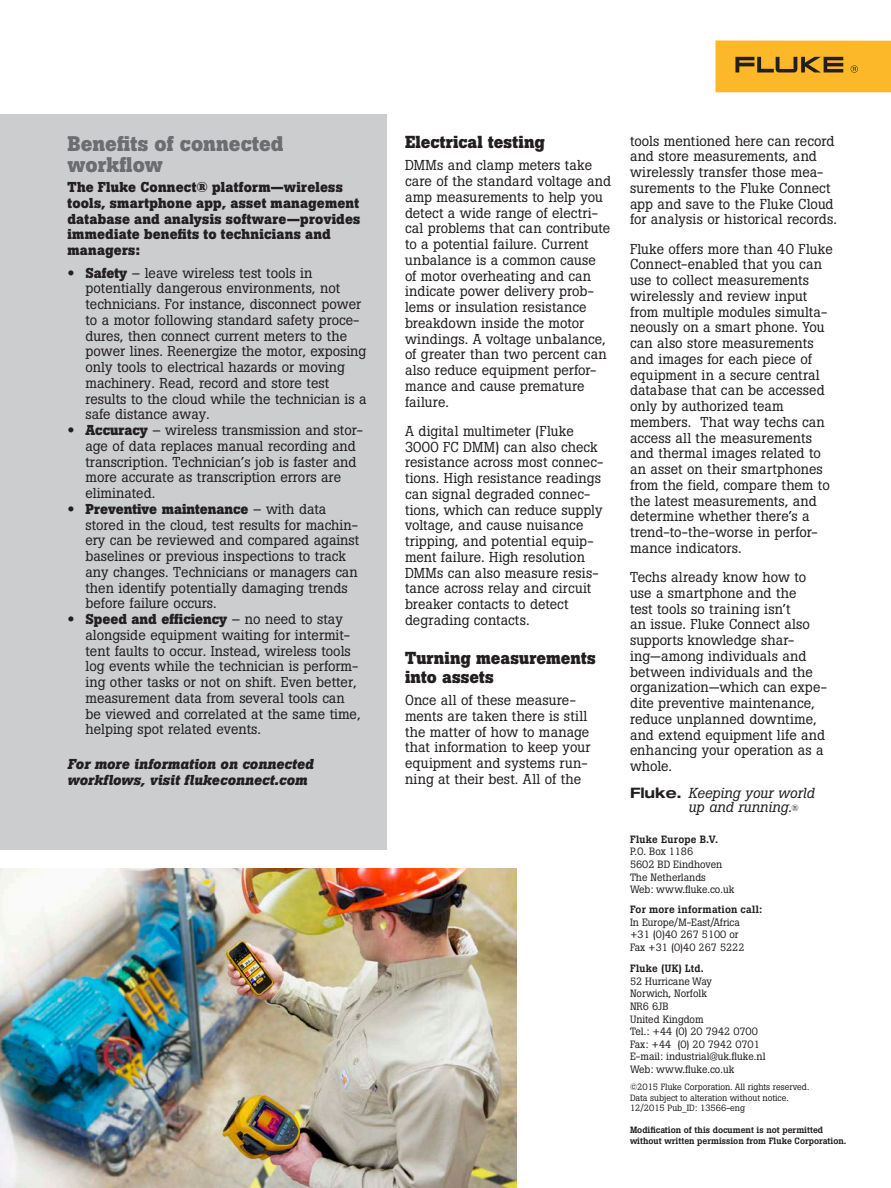
<style>
.page{position:relative;width:891px;height:1188px;background:#fff}
.page>*{position:absolute;margin:0;border:0;box-sizing:border-box;transform-origin:0 0}
.t1{font:700 21px/21px "Boton Pro";color:#6c6d70}
.Subhead_1{font:700 17.25px/18.8px "Boton Pro";letter-spacing:.005em;color:#231f20}
.t2{font:italic 14.4px/14.4px "Boton Pro";color:#231f20}
.Body{font:14.25px/15.8px "Boton Pro";letter-spacing:.005em;color:#231f20}
.bullet_copy{font:14.25px/15.8px "Boton Pro";color:#231f20}
.t3{font:700 14.25px/15.8px "Boton Pro";letter-spacing:.015em;color:#231f20}
.body_before_bullet_c{font:italic 700 14.25px/15.8px "Boton Pro";letter-spacing:.01em;color:#231f20}
.Address_regular{font:10.5px/12.6px "Boton Pro";color:#231f20}
.Address_medium{font:500 10.5px "Boton Pro";letter-spacing:.02em;color:#231f20}
.Copyright_line{font:9px/10.8px "Boton Pro";color:#231f20}
.Modifications{font:500 9px/10.8px "Boton Pro";color:#231f20}
.s1{font-family:"Helvetica Neue LT Pro";font-stretch:expanded}
.s2{font-weight:700}
.s3{font-family:"Helvetica Neue LT Std";font-weight:700;font-style:normal;font-stretch:expanded}
.s4{font-style:normal;font-size:9px}
</style>
<div class="page">
<div style="left:716px;top:40px;width:175px;height:52px;background:#fcb828"></div>
<svg style="left:735px;top:57px;width:108px;height:15px"></svg>
<svg style="left:851px;top:65px;width:7px;height:8px"></svg>
<img style="left:1px;top:868px;width:516px;height:320px">
<div style="left:1px;top:114px;width:386px;height:736px;background:#cccdcf"></div>
<p class="t1" style="left:68px;top:133px;width:218px">Benefits of connected workflow</p>
<p class="t3" style="left:68px;top:179px;width:294px">The Fluke Connect® platform—wireless tools, smartphone app, asset management database and analysis software—provides immediate benefits to technicians and managers:</p>
<p class="bullet_copy" style="left:86px;top:265px;width:283px;text-indent:-18px"><span class="s1">•</span> <span class="s2">Safety</span> – leave wireless test tools in potentially dangerous environments, not technicians. For instance, disconnect power to a motor following standard safety proce&shy;dures, then connect current meters to the power lines. Reenergize the motor, exposing only tools to electrical hazards or moving machinery. Read, record and store test results to the cloud while the technician is a safe distance away.</p>
<p class="bullet_copy" style="left:86px;top:422px;width:279px;text-indent:-18px"><span class="s1">•</span> <span class="s2">Accuracy</span> – wireless transmission and stor&shy;age of data replaces manual recording and transcription. Technician’s job is faster and more accurate as transcription errors are eliminated.</p>
<p class="bullet_copy" style="left:86px;top:501px;width:275px;text-indent:-18px"><span class="s1">•</span> <span class="s2">Preventive maintenance</span> – with data stored in the cloud, test results for machin&shy;ery can be reviewed and compared against baselines or previous inspections to track any changes. Technicians or managers can then identify potentially damaging trends before failure occurs.</p>
<p class="bullet_copy" style="left:86px;top:611px;width:277px;text-indent:-18px"><span class="s1">•</span> <span class="s2">Speed and efficiency</span> – no need to stay alongside equipment waiting for intermit&shy;tent faults to occur. Instead, wireless tools log events while the technician is perform&shy;ing other tasks or not on shift. Even better, measurement data from several tools can be viewed and correlated at the same time, helping spot related events.</p>
<p class="body_before_bullet_c" style="left:68px;top:756px;width:247px">For more information on connected workflows, visit flukeconnect.com</p>
<p class="Subhead_1" style="left:405px;top:133px;width:141px">Electrical testing</p>
<p class="Body" style="left:405px;top:158px;width:208px">DMMs and clamp meters take care of the standard voltage and amp measurements to help you detect a wide range of electri&shy;cal problems that can contribute to a potential failure. Current unbalance is a common cause<br>of motor overheating and can indicate power delivery prob&shy;lems or insulation resistance breakdown inside the motor windings. A voltage unbalance, of greater than two percent can also reduce equipment perfor&shy;mance and cause premature failure.</p>
<p class="Body" style="left:405px;top:423px;width:200px">A digital multimeter (Fluke<br>3000 FC DMM) can also check resistance across most connec&shy;tions. High resistance readings can signal degraded connec&shy;tions, which can reduce supply voltage, and cause nuisance tripping, and potential equip&shy;ment failure. High resolution<br>DMMs can also measure resis&shy;tance across relay and circuit breaker contacts to detect degrading contacts.</p>
<p class="Subhead_1" style="left:405px;top:649px;width:192px">Turning measurements into assets</p>
<p class="Body" style="left:405px;top:692px;width:187px">Once all of these measure&shy;ments are taken there is still the matter of how to manage that information to keep your equipment and systems run&shy;ning at their best. All of the</p>
<p class="Body" style="left:630px;top:133px;width:208px">tools mentioned here can record and store measurements, and wirelessly transfer those mea&shy;surements to the Fluke Connect app and save to the Fluke Cloud for analysis or historical records.</p>
<p class="Body" style="left:630px;top:241px;width:204px">Fluke offers more than 40 Fluke<br>Connect-enabled that you can use to collect measurements wirelessly and review input from multiple modules simulta&shy;neously on a smart phone. You can also store measurements and images for each piece of equipment in a secure central database that can be accessed only by authorized team members. That way techs can access all the measurements and thermal images related to an asset on their smartphones from the field, compare them to the latest measurements, and determine whether there’s a trend-to-the-worse in perfor&shy;mance indicators.</p>
<p class="Body" style="left:630px;top:569px;width:199px">Techs already know how to use a smartphone and the<br>test tools so training isn’t<br>an issue. Fluke Connect also supports knowledge shar&shy;ing—among individuals and between individuals and the organization—which can expe&shy;dite preventive maintenance, reduce unplanned downtime, and extend equipment life and enhancing your operation as a whole.</p>
<p class="t2" style="left:688px;top:786px;width:127px;text-indent:-58px"><span class="s3">Fluke.</span> Keeping your world up and running.<span class="s4">®</span></p>
<p class="Address_medium" style="left:630px;top:832px;width:90px">Fluke Europe B.V.</p>
<p class="Address_regular" style="left:630px;top:846px;width:65px">P.O. Box 1186</p>
<p class="Address_regular" style="left:630px;top:858px;width:94px">5602 BD Eindhoven</p>
<p class="Address_regular" style="left:630px;top:871px;width:77px">The Netherlands</p>
<p class="Address_regular" style="left:630px;top:883px;width:106px">Web: www.fluke.co.uk</p>
<p class="Address_medium" style="left:630px;top:903px;width:134px">For more information call:</p>
<p class="Address_regular" style="left:630px;top:916px;width:111px">In Europe/M-East/Africa +31 (0)40 267 5100 or</p>
<p class="Address_regular" style="left:630px;top:941px;width:116px">Fax +31 (0)40 267 5222</p>
<p class="Address_medium" style="left:630px;top:962px;width:75px">Fluke (UK) Ltd.</p>
<p class="Address_regular" style="left:630px;top:975px;width:83px">52 Hurricane Way</p>
<p class="Address_regular" style="left:630px;top:987px;width:78px">Norwich, Norfolk</p>
<p class="Address_regular" style="left:630px;top:1000px;width:40px">NR6 6JB</p>
<p class="Address_regular" style="left:630px;top:1013px;width:75px">United Kingdom</p>
<p class="Address_regular" style="left:630px;top:1025px;width:129px">Tel.: +44 (0) 20 7942 0700</p>
<p class="Address_regular" style="left:630px;top:1038px;width:131px">Fax: +44 (0) 20 7942 0701</p>
<p class="Address_regular" style="left:630px;top:1050px;width:137px">E-mail: industrial@uk.fluke.nl</p>
<p class="Address_regular" style="left:630px;top:1063px;width:106px">Web: www.fluke.co.uk</p>
<p class="Copyright_line" style="left:630px;top:1081px;width:181px">©2015 Fluke Corporation. All rights reserved.<br>Data subject to alteration without notice.<br>12/2015 Pub_ID: 13566-eng</p>
<p class="Modifications" style="left:630px;top:1124px;width:218px">Modification of this document is not permitted without written permission from Fluke Corporation.</p>
</div>
